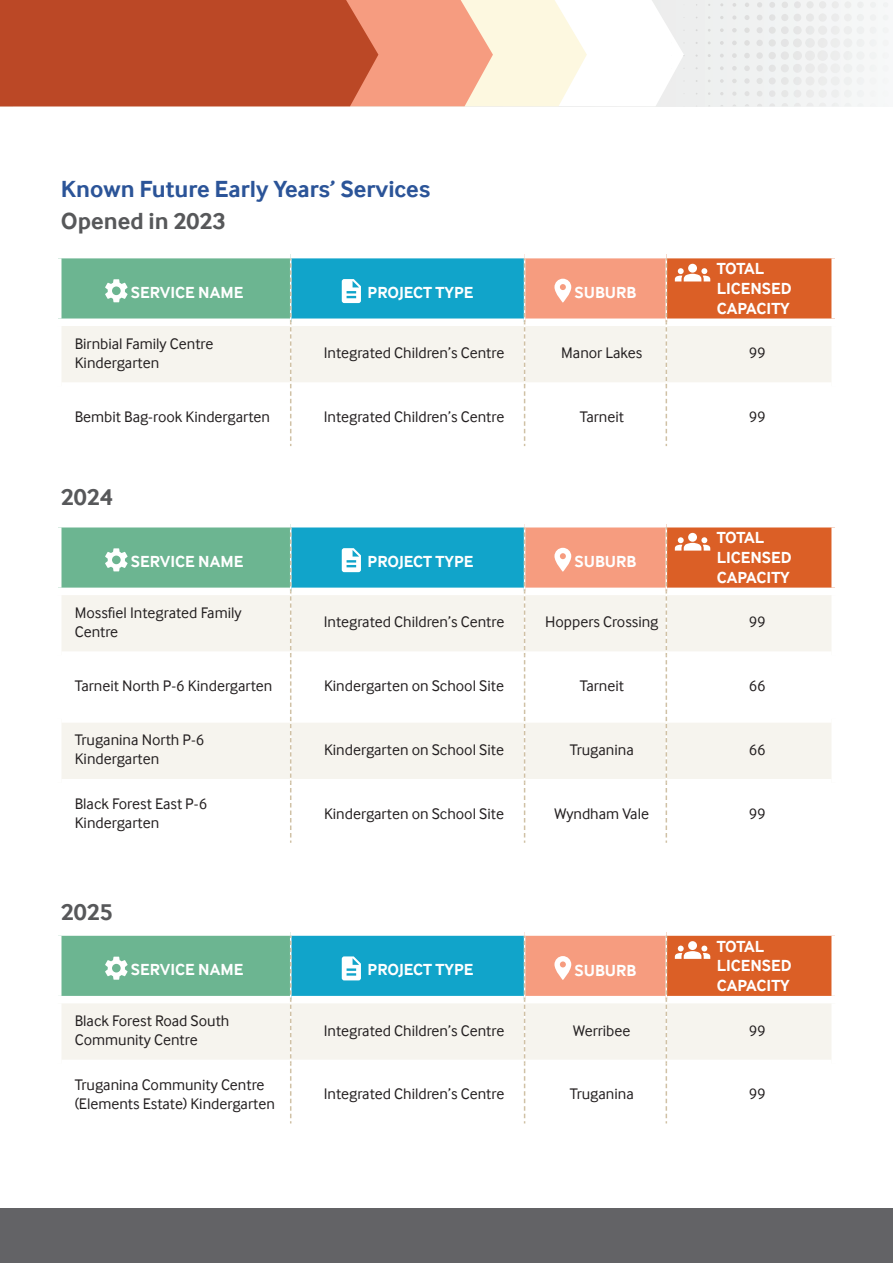
<style>
.page{position:relative;width:893px;height:1263px;background:#fff}
.page>*{position:absolute;margin:0;border:0;box-sizing:border-box;transform-origin:0 0}
.t1{font:700 24px/31.8px "Inter Face";color:#2b5498}
.t2{font:700 24px "Inter Face";color:#57585a}
.t3{font:700 16.5px/19.8px "Inter Face";color:#fff}
.t4{font:15.75px/18.9px "Inter Face";color:#231f20}
.s1{color:#57585a}
</style>
<div class="page">
<div style="left:58px;top:255px;width:233px;height:67px;background:#6cb591"></div>
<div style="left:291px;top:255px;width:234px;height:67px;background:#11a4ca"></div>
<div style="left:525px;top:255px;width:141px;height:67px;background:#f69c7f"></div>
<div style="left:666px;top:255px;width:169px;height:67px;background:#db5f26"></div>
<div style="left:62px;top:326px;width:769px;height:56px;background:#f6f4ee"></div>
<div style="left:54px;top:251px;width:237px;height:7px;background:#fff"></div>
<div style="left:54px;top:258px;width:8px;height:60px;background:#fff"></div>
<div style="left:291px;top:251px;width:234px;height:7px;background:#fff"></div>
<div style="left:525px;top:251px;width:141px;height:7px;background:#fff"></div>
<div style="left:666px;top:251px;width:173px;height:7px;background:#fff"></div>
<div style="left:831px;top:258px;width:8px;height:60px;background:#fff"></div>
<div style="left:54px;top:318px;width:236px;height:8px;background:#fff"></div>
<div style="left:291px;top:318px;width:233px;height:8px;background:#fff"></div>
<div style="left:525px;top:318px;width:141px;height:8px;background:#fff"></div>
<div style="left:667px;top:318px;width:172px;height:8px;background:#fff"></div>
<svg style="left:290px;top:258px;width:1px;height:188px"></svg>
<svg style="left:524px;top:258px;width:1px;height:188px"></svg>
<svg style="left:666px;top:258px;width:1px;height:188px"></svg>
<svg style="left:105px;top:279px;width:23px;height:23px"></svg>
<svg style="left:342px;top:279px;width:19px;height:24px"></svg>
<svg style="left:554px;top:279px;width:17px;height:24px"></svg>
<svg style="left:675px;top:264px;width:35px;height:17px"></svg>
<div style="left:58px;top:932px;width:233px;height:68px;background:#6cb591"></div>
<div style="left:291px;top:932px;width:234px;height:68px;background:#11a4ca"></div>
<div style="left:525px;top:932px;width:141px;height:68px;background:#f69c7f"></div>
<div style="left:666px;top:932px;width:169px;height:68px;background:#db5f26"></div>
<div style="left:62px;top:1003px;width:769px;height:57px;background:#f6f4ee"></div>
<div style="left:54px;top:928px;width:237px;height:8px;background:#fff"></div>
<div style="left:54px;top:936px;width:8px;height:60px;background:#fff"></div>
<div style="left:291px;top:928px;width:234px;height:8px;background:#fff"></div>
<div style="left:525px;top:928px;width:141px;height:8px;background:#fff"></div>
<div style="left:666px;top:928px;width:173px;height:8px;background:#fff"></div>
<div style="left:831px;top:936px;width:8px;height:60px;background:#fff"></div>
<div style="left:54px;top:996px;width:236px;height:7px;background:#fff"></div>
<div style="left:291px;top:996px;width:233px;height:7px;background:#fff"></div>
<div style="left:525px;top:996px;width:141px;height:7px;background:#fff"></div>
<div style="left:667px;top:996px;width:172px;height:7px;background:#fff"></div>
<svg style="left:290px;top:936px;width:1px;height:187px"></svg>
<svg style="left:524px;top:936px;width:1px;height:187px"></svg>
<svg style="left:666px;top:936px;width:1px;height:187px"></svg>
<svg style="left:105px;top:957px;width:23px;height:23px"></svg>
<svg style="left:342px;top:956px;width:19px;height:24px"></svg>
<svg style="left:554px;top:956px;width:17px;height:24px"></svg>
<svg style="left:675px;top:941px;width:35px;height:18px"></svg>
<div style="left:58px;top:524px;width:233px;height:67px;background:#6cb591"></div>
<div style="left:291px;top:524px;width:234px;height:67px;background:#11a4ca"></div>
<div style="left:525px;top:524px;width:141px;height:67px;background:#f69c7f"></div>
<div style="left:666px;top:524px;width:169px;height:67px;background:#db5f26"></div>
<div style="left:62px;top:595px;width:769px;height:56px;background:#f6f4ee"></div>
<svg style="left:62px;top:660px;width:769px;height:183px"></svg>
<div style="left:54px;top:520px;width:237px;height:7px;background:#fff"></div>
<div style="left:54px;top:527px;width:8px;height:61px;background:#fff"></div>
<div style="left:291px;top:520px;width:234px;height:7px;background:#fff"></div>
<div style="left:525px;top:520px;width:141px;height:7px;background:#fff"></div>
<div style="left:666px;top:520px;width:173px;height:7px;background:#fff"></div>
<div style="left:831px;top:527px;width:8px;height:61px;background:#fff"></div>
<div style="left:54px;top:588px;width:236px;height:7px;background:#fff"></div>
<div style="left:291px;top:588px;width:233px;height:7px;background:#fff"></div>
<div style="left:525px;top:588px;width:141px;height:7px;background:#fff"></div>
<div style="left:667px;top:588px;width:172px;height:7px;background:#fff"></div>
<div style="left:62px;top:715px;width:228px;height:8px;background:#fff"></div>
<div style="left:291px;top:715px;width:233px;height:8px;background:#fff"></div>
<div style="left:525px;top:715px;width:141px;height:8px;background:#fff"></div>
<div style="left:667px;top:715px;width:164px;height:8px;background:#fff"></div>
<div style="left:62px;top:779px;width:228px;height:7px;background:#fff"></div>
<div style="left:291px;top:779px;width:233px;height:7px;background:#fff"></div>
<div style="left:525px;top:779px;width:141px;height:7px;background:#fff"></div>
<div style="left:667px;top:779px;width:164px;height:7px;background:#fff"></div>
<svg style="left:290px;top:527px;width:1px;height:316px"></svg>
<svg style="left:524px;top:527px;width:1px;height:316px"></svg>
<svg style="left:666px;top:527px;width:1px;height:316px"></svg>
<svg style="left:105px;top:548px;width:23px;height:23px"></svg>
<svg style="left:342px;top:548px;width:19px;height:24px"></svg>
<svg style="left:554px;top:548px;width:17px;height:24px"></svg>
<svg style="left:675px;top:533px;width:35px;height:18px"></svg>
<div style="left:0;top:0;width:893px;height:106px;background:#f0f1f1"></div>
<svg style="left:587px;top:0;width:97px;height:106px;fill:#fff"></svg>
<svg style="left:745px;top:3px;width:4px;height:4px"></svg>
<svg style="left:757px;top:2px;width:5px;height:5px"></svg>
<svg style="left:745px;top:15px;width:4px;height:5px"></svg>
<svg style="left:757px;top:15px;width:5px;height:5px"></svg>
<svg style="left:732px;top:28px;width:5px;height:4px"></svg>
<svg style="left:744px;top:28px;width:6px;height:5px"></svg>
<svg style="left:757px;top:27px;width:5px;height:6px"></svg>
<svg style="left:720px;top:41px;width:4px;height:4px"></svg>
<svg style="left:732px;top:41px;width:5px;height:4px"></svg>
<svg style="left:744px;top:40px;width:6px;height:6px"></svg>
<svg style="left:757px;top:40px;width:6px;height:6px"></svg>
<svg style="left:732px;top:53px;width:5px;height:5px"></svg>
<svg style="left:744px;top:53px;width:6px;height:5px"></svg>
<svg style="left:757px;top:53px;width:6px;height:6px"></svg>
<svg style="left:732px;top:66px;width:5px;height:5px"></svg>
<svg style="left:744px;top:66px;width:6px;height:5px"></svg>
<svg style="left:757px;top:65px;width:6px;height:6px"></svg>
<svg style="left:720px;top:79px;width:4px;height:4px"></svg>
<svg style="left:732px;top:79px;width:5px;height:4px"></svg>
<svg style="left:745px;top:79px;width:4px;height:4px"></svg>
<svg style="left:757px;top:78px;width:5px;height:6px"></svg>
<svg style="left:745px;top:91px;width:4px;height:5px"></svg>
<svg style="left:757px;top:91px;width:5px;height:5px"></svg>
<svg style="left:769px;top:2px;width:31px;height:104px"></svg>
<svg style="left:493px;top:0;width:94px;height:106px;fill:#fdf8e0"></svg>
<svg style="left:378px;top:0;width:115px;height:106px;fill:#f69c80"></svg>
<div style="left:0;top:0;width:378px;height:106px;background:#bb4826"></div>
<div style="left:0;top:1209px;width:893px;height:54px;background:#636366"></div>
<p class="t1" style="left:61px;top:173px;width:371px">Known Future Early Years’ Services<br><span class="s1">Opened in 2023</span></p>
<p class="t3" style="left:131px;top:282px;width:114px">SERVICE NAME</p>
<p class="t3" style="left:368px;top:282px;width:107px">PROJECT TYPE</p>
<p class="t3" style="left:575px;top:283px;width:63px">SUBURB</p>
<p class="t3" style="left:717px;top:259px;width:76px">TOTAL<br>LICENSED<br>CAPACITY</p>
<p class="t4" style="left:75px;top:334px;width:140px">Birnbial Family Centre<br>Kindergarten</p>
<p class="t4" style="left:324px;top:343px;width:182px">Integrated Children’s Centre</p>
<p class="t4" style="left:561px;top:343px;width:83px">Manor Lakes</p>
<p class="t4" style="left:749px;top:343px;width:19px">99</p>
<p class="t4" style="left:75px;top:407px;width:197px">Bembit Bag-rook Kindergarten</p>
<p class="t4" style="left:324px;top:407px;width:182px">Integrated Children’s Centre</p>
<p class="t4" style="left:580px;top:407px;width:46px">Tarneit</p>
<p class="t4" style="left:749px;top:407px;width:19px">99</p>
<p class="t2" style="left:61px;top:483px;width:53px">2024</p>
<p class="t3" style="left:131px;top:551px;width:114px">SERVICE NAME</p>
<p class="t3" style="left:368px;top:551px;width:107px">PROJECT TYPE</p>
<p class="t3" style="left:575px;top:552px;width:63px">SUBURB</p>
<p class="t3" style="left:717px;top:528px;width:76px">TOTAL<br>LICENSED<br>CAPACITY</p>
<p class="t4" style="left:75px;top:603px;width:168px">Mossfiel Integrated Family<br>Centre</p>
<p class="t4" style="left:324px;top:612px;width:182px">Integrated Children’s Centre</p>
<p class="t4" style="left:545px;top:612px;width:115px">Hoppers Crossing</p>
<p class="t4" style="left:749px;top:612px;width:19px">99</p>
<p class="t4" style="left:75px;top:676px;width:199px">Tarneit North P-6 Kindergarten</p>
<p class="t4" style="left:324px;top:676px;width:181px">Kindergarten on School Site</p>
<p class="t4" style="left:580px;top:676px;width:46px">Tarneit</p>
<p class="t4" style="left:749px;top:676px;width:19px">66</p>
<p class="t4" style="left:75px;top:731px;width:131px">Truganina North P-6<br>Kindergarten</p>
<p class="t4" style="left:324px;top:740px;width:181px">Kindergarten on School Site</p>
<p class="t4" style="left:570px;top:740px;width:65px">Truganina</p>
<p class="t4" style="left:749px;top:740px;width:19px">66</p>
<p class="t4" style="left:75px;top:794px;width:134px">Black Forest East P-6<br>Kindergarten</p>
<p class="t4" style="left:324px;top:804px;width:181px">Kindergarten on School Site</p>
<p class="t4" style="left:555px;top:804px;width:96px">Wyndham Vale</p>
<p class="t4" style="left:749px;top:804px;width:19px">99</p>
<p class="t2" style="left:61px;top:898px;width:53px">2025</p>
<p class="t3" style="left:131px;top:959px;width:114px">SERVICE NAME</p>
<p class="t3" style="left:368px;top:960px;width:107px">PROJECT TYPE</p>
<p class="t3" style="left:575px;top:960px;width:63px">SUBURB</p>
<p class="t3" style="left:717px;top:936px;width:76px">TOTAL<br>LICENSED<br>CAPACITY</p>
<p class="t4" style="left:75px;top:1011px;width:156px">Black Forest Road South<br>Community Centre</p>
<p class="t4" style="left:324px;top:1021px;width:182px">Integrated Children’s Centre</p>
<p class="t4" style="left:573px;top:1021px;width:59px">Werribee</p>
<p class="t4" style="left:749px;top:1021px;width:19px">99</p>
<p class="t4" style="left:75px;top:1075px;width:202px">Truganina Community Centre (Elements Estate) Kindergarten</p>
<p class="t4" style="left:324px;top:1084px;width:182px">Integrated Children’s Centre</p>
<p class="t4" style="left:570px;top:1084px;width:65px">Truganina</p>
<p class="t4" style="left:749px;top:1084px;width:19px">99</p>
</div>
